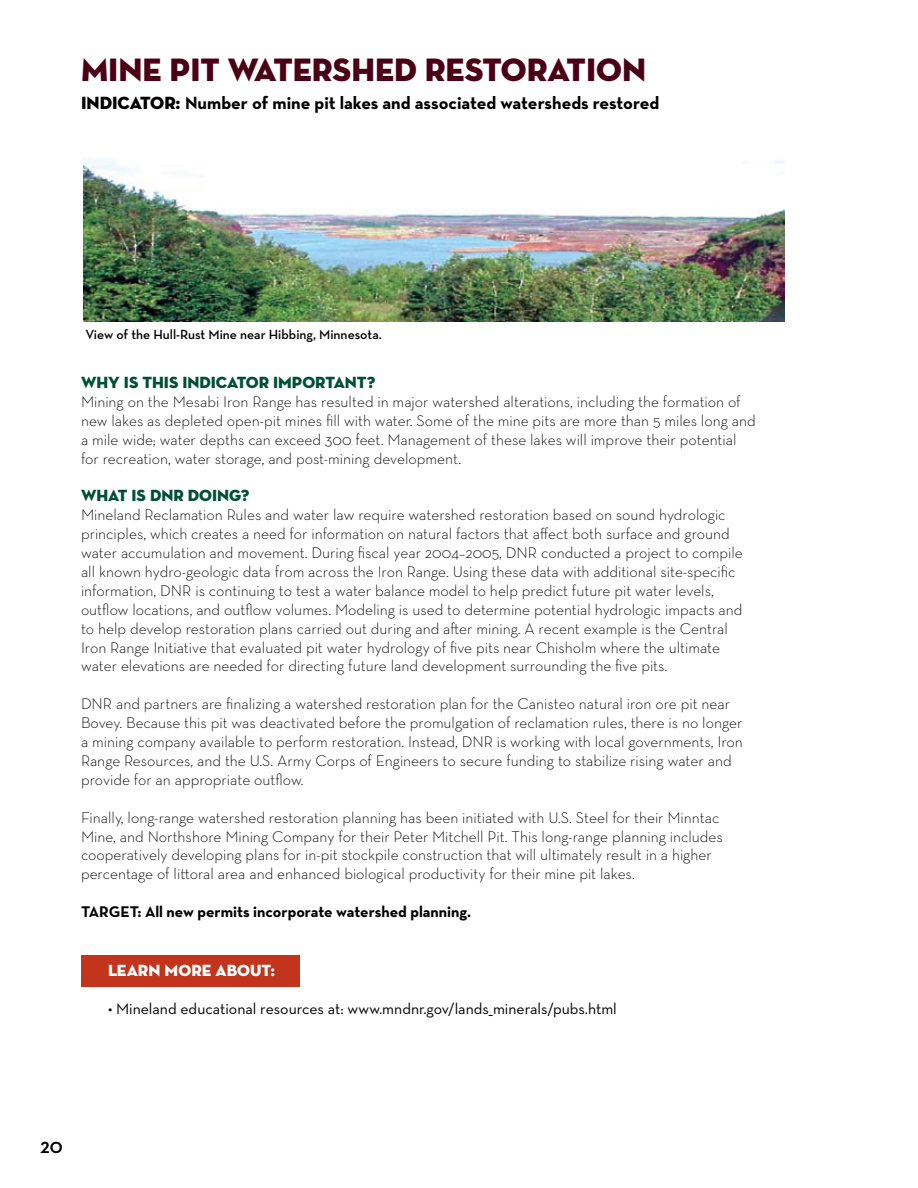
<style>
.page{position:relative;width:918px;height:1188px;background:#fff}
.page>*{position:absolute;margin:0;border:0;box-sizing:border-box;transform-origin:0 0}
.t1{font:33px "Neutraface Display Titling";color:#4b0016}
.t2{font:700 21px "Neutraface Display";color:#000}
.t3{font:700 18px "Neutraface Text";color:#000}
.t4{font:16.5px "Neutraface Display Titling";color:#005033}
.t5{font:16.5px "Neutraface Display Titling";letter-spacing:.005em;color:#fff}
.t6{font:300 15.75px/18.9px "Neutraface Text";color:#000}
.t7{font:15.75px "Neutraface Text";color:#000}
.t8{font:700 15.75px "Neutraface Text";color:#000}
.t9{font:600 13.5px "Neutraface Text";color:#000}
.s1{font-family:"Neutraface Display Titling";font-weight:400}
</style>
<div class="page">
<div style="left:81px;top:956px;width:219px;height:31px;background:#c2341b"></div>
<img style="left:84px;top:158px;width:700px;height:163px">
<h1 class="t1" style="left:81px;top:49px;width:567px">MINE PIT WATERSHED RESTORATION</h1>
<p class="t3" style="left:81px;top:91px;width:580px"><span class="s1">INDICATOR:</span> Number of mine pit lakes and associated watersheds restored</p>
<p class="t9" style="left:86px;top:326px;width:298px">View of the Hull-Rust Mine near Hibbing, Minnesota.</p>
<p class="t4" style="left:81px;top:372px;width:296px">WHY IS THIS INDICATOR IMPORTANT?</p>
<p class="t6" style="left:81px;top:392px;width:676px">Mining on the Mesabi Iron Range has resulted in major watershed alterations, including the formation of new lakes as depleted open-pit mines fill with water. Some of the mine pits are more than 5 miles long and a mile wide; water depths can exceed 300 feet. Management of these lakes will improve their potential for recreation, water storage, and post-mining development.</p>
<p class="t4" style="left:81px;top:485px;width:170px">WHAT IS DNR DOING?</p>
<p class="t6" style="left:81px;top:505px;width:663px">Mineland Reclamation Rules and water law require watershed restoration based on sound hydrologic principles, which creates a need for information on natural factors that affect both surface and ground water accumulation and movement. During fiscal year 2004–2005, DNR conducted a project to compile all known hydro-geologic data from across the Iron Range. Using these data with additional site-specific information, DNR is continuing to test a water balance model to help predict future pit water levels, outflow locations, and outflow volumes. Modeling is used to determine potential hydrologic impacts and to help develop restoration plans carried out during and after mining. A recent example is the Central Iron Range Initiative that evaluated pit water hydrology of five pits near Chisholm where the ultimate water elevations are needed for directing future land development surrounding the five pits.</p>
<p class="t6" style="left:81px;top:694px;width:663px">DNR and partners are finalizing a watershed restoration plan for the Canisteo natural iron ore pit near Bovey. Because this pit was deactivated before the promulgation of reclamation rules, there is no longer a mining company available to perform restoration. Instead, DNR is working with local governments, Iron Range Resources, and the U.S. Army Corps of Engineers to secure funding to stabilize rising water and provide for an appropriate outflow.</p>
<p class="t6" style="left:81px;top:808px;width:644px">Finally, long-range watershed restoration planning has been initiated with U.S. Steel for their Minntac Mine, and Northshore Mining Company for their Peter Mitchell Pit. This long-range planning includes cooperatively developing plans for in-pit stockpile construction that will ultimately result in a higher percentage of littoral area and enhanced biological productivity for their mine pit lakes.</p>
<p class="t8" style="left:81px;top:902px;width:392px">Target: All new permits incorporate watershed planning.</p>
<p class="t5" style="left:108px;top:960px;width:168px">LEARN MORE ABOUT:</p>
<p class="t7" style="left:108px;top:999px;width:510px">• Mineland educational resources at: www.mndnr.gov/lands_minerals/pubs.html</p>
<h2 class="t2" style="left:40px;top:1134px;width:24px">20</h2>
</div>
